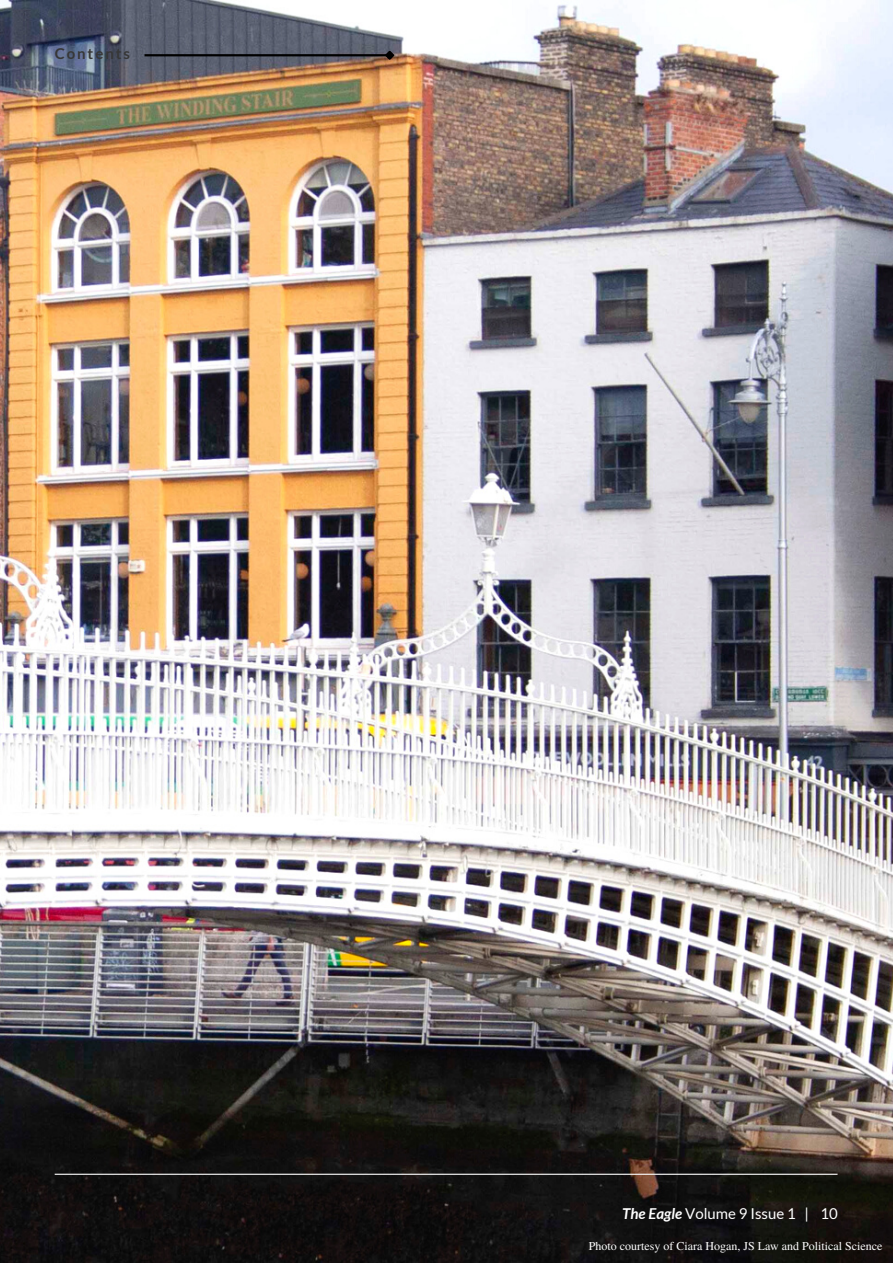
<style>
.page{position:relative;width:893px;height:1264px;background:#fff}
.page>*{position:absolute;margin:0;border:0;box-sizing:border-box;transform-origin:0 0}
.t1{font:15px "Lato";color:#fff}
.t2{font:700 15px "Lato";letter-spacing:.13em;color:#373737}
.t3{font:12px "Te X Gyre Termes";color:#fff}
.s1{font-weight:700;font-style:italic}
</style>
<div class="page">
<img style="left:0;top:0;width:892px;height:1262px">
<hr style="left:144px;top:54px;width:243px;height:2px;background:#000">
<svg style="left:383px;top:49px;width:13px;height:13px"></svg>
<hr style="left:55px;top:1173px;width:782px;height:1px;background:#fff">
<p class="t2" style="left:55px;top:44px;width:77px">Contents</p>
<p class="t1" style="left:622px;top:1204px;width:217px"><span class="s1">The Eagle</span> Volume 9 Issue 1 | 10</p>
<p class="t3" style="left:588px;top:1237px;width:295px">Photo courtesy of Ciara Hogan, JS Law and Political Science</p>
</div>
